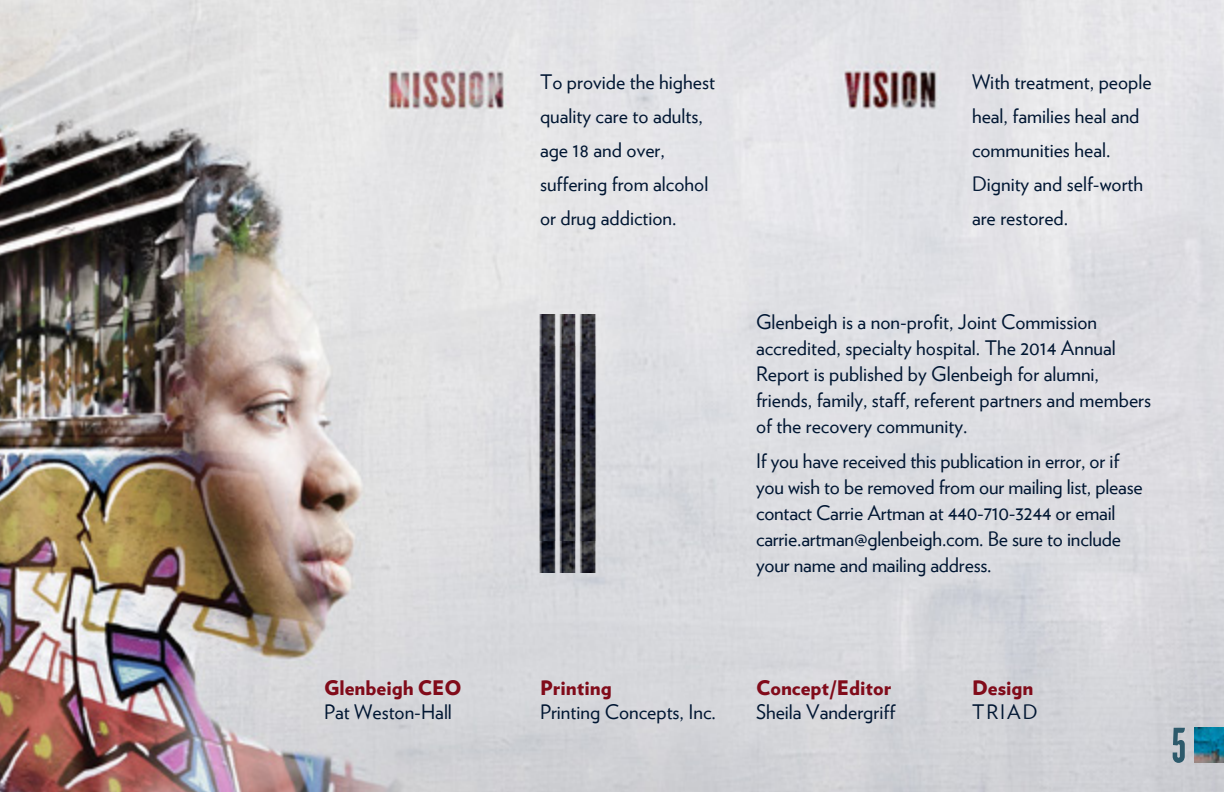
<style>
.page{position:relative;width:1224px;height:792px;background:#fff}
.page>*{position:absolute;margin:0;border:0;box-sizing:border-box;transform-origin:0 0}
.t1{font:52px "Knockout HTF67 Full Bantamwt";color:#2d5a6b}
.t2{font:20px/26px "Verlag";color:#001632}
.t3{font:900 20px/24px "Verlag";color:#810b1a}
.s1{font-weight:900;color:#810b1a}
.s2{font-weight:400;color:#001632}
</style>
<div class="page">
<img style="left:0;top:0;width:1224px;height:792px">
<img style="left:522px;top:540px;width:90px;height:32px">
<img style="left:522px;top:314px;width:90px;height:226px">
<img style="left:1194px;top:727px;width:30px;height:36px">
<p class="t2" style="left:540px;top:64px;width:176px;line-height:34px">To provide the highest quality care to adults, age 18 and over, suffering from alcohol or drug addiction.</p>
<p class="t2" style="left:972px;top:64px;width:181px;line-height:34px">With treatment, people heal, families heal and communities heal.<br>Dignity and self-worth are restored.</p>
<p class="t2" style="left:756px;top:308px;width:397px">Glenbeigh is a non-profit, Joint Commission accredited, specialty hospital. The 2014 Annual Report is published by Glenbeigh for alumni, friends, family, staff, referent partners and members of the recovery community.</p>
<p class="t2" style="left:756px;top:447px;width:388px">If you have received this publication in error, or if you wish to be removed from our mailing list, please contact Carrie Artman at 440-710-3244 or email carrie.artman@glenbeigh.com. Be sure to include your name and mailing address.</p>
<p class="t2" style="left:324px;top:675px;width:139px;line-height:24px"><span class="s1">Glenbeigh CEO<br></span>Pat Weston-Hall</p>
<p class="t2" style="left:540px;top:675px;width:178px;line-height:24px"><span class="s1">Printing<br></span>Printing Concepts, Inc.</p>
<p class="t2" style="left:756px;top:675px;width:141px;line-height:24px"><span class="s1">Concept/Editor<br></span>Sheila Vandergriff</p>
<p class="t3" style="left:972px;top:675px;width:67px">Design<br><span class="s2">TRIAD</span></p>
<p class="t1" style="left:1172px;top:719px;width:16px">5</p>
</div>
